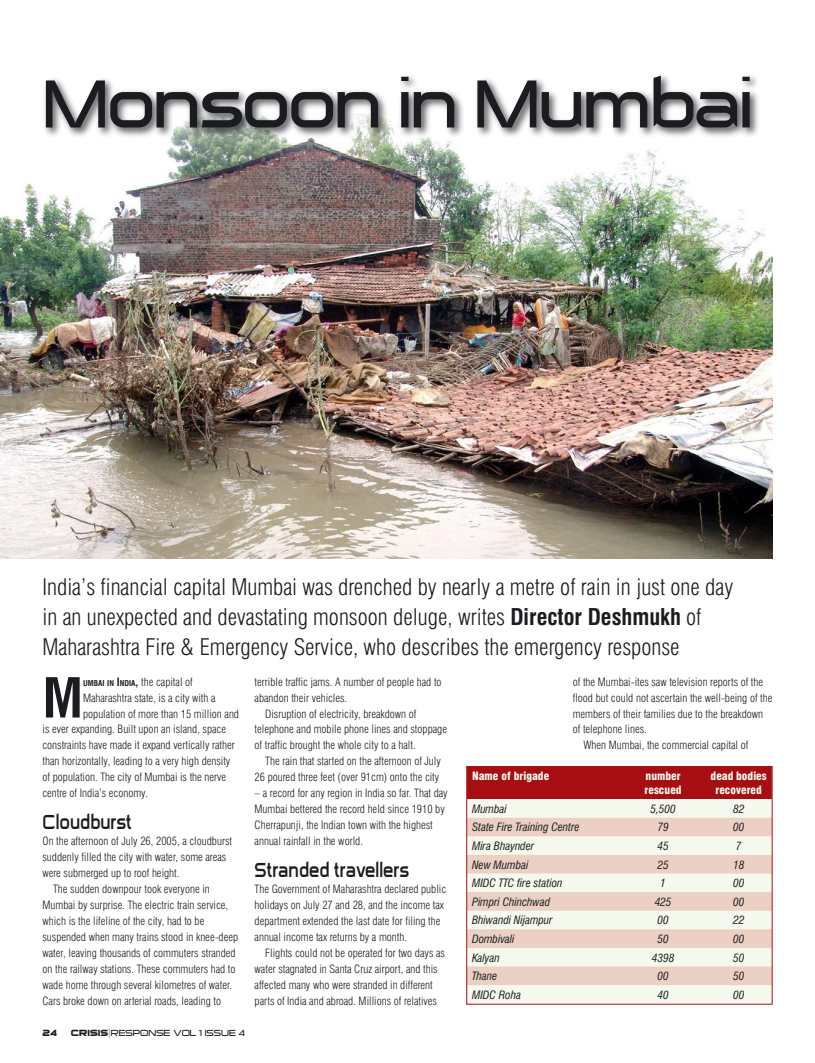
<style>
.page{position:relative;width:815px;height:1063px;background:#fff}
.page>*{position:absolute;margin:0;border:0;box-sizing:border-box;transform-origin:0 0}
.t1{font:67.5px "Sui Generis Delite";letter-spacing:-.025em;color:#1b1c20}
.t2{font:700 condensed 53.62px "Swiss 721 BT";color:#1b1c20}
.t3{font:300 condensed 22.5px/30px "Swiss 721 BT";color:#1b1c20}
.t4{font:20px "Sui Generis Delite Cond";color:#1b1c20}
.t5{font:300 condensed 11.25px/16px "Swiss 721 BT";color:#1b1c20}
.t6{font:italic condensed 11.25px "Swiss 721 BT";color:#1b1c20}
.t7{font:900 condensed 11.25px/13.8px "Swiss 721 BT";color:#f6f9ed}
.t8{font:8.75px "Sui Generis Delite";color:#1b1c20}
.t9{font:700 8.25px "Sui Generis Deluxe";color:#1b1c20;scale:1.05 1}
.t10{font:7.5px "Sui Generis Delite";color:#1b1c20}
.s1{font-weight:700}
.s2{font-weight:700;font-size:7.88px}
.s3{font-family:"Sui Generis Deluxe";font-weight:700;font-size:8.25px}
.s4{font-size:11.25px}
</style>
<div class="page">
<img style="left:0;top:139px;width:772px;height:419px">
<div style="left:41px;top:72px;width:720px;height:67px;background:#1b1c20;opacity:.75"></div>
<div style="left:468px;top:768px;width:302px;height:31px;background:#a60e12"></div>
<div style="left:468px;top:799px;width:302px;height:204px;background:#f6f9ed"></div>
<svg style="left:468px;top:818px;width:302px;height:167px;background:#efe2d5"></svg>
<div style="left:466px;top:766px;width:306px;height:239px;border:1px solid #a60e12"></div>
<h1 class="t1" style="left:43px;top:66px;width:712px">Monsoon in Mumbai</h1>
<p class="t3" style="left:43px;top:572px;width:692px">India’s financial capital Mumbai was drenched by nearly a metre of rain in just one day in an unexpected and devastating monsoon deluge, writes <span class="s1">Director Deshmukh</span> of<br>Maharashtra Fire &amp; Emergency Service, who describes the emergency response</p>
<p class="t5" style="left:573px;top:674px;width:192px">of the Mumbai-ites saw television reports of the</p>
<p class="t5" style="left:573px;top:689px;width:201px">flood but could not ascertain the well-being of the</p>
<p class="t5" style="left:573px;top:705px;width:192px">members of their families due to the breakdown</p>
<p class="t5" style="left:573px;top:721px;width:75px">of telephone lines.</p>
<p class="t5" style="left:583px;top:737px;width:166px">When Mumbai, the commercial capital of</p>
<p class="t7" style="left:472px;top:769px;width:79px">Name of brigade</p>
<p class="t7" style="left:644px;top:769px;width:39px">number rescued</p>
<p class="t7" style="left:711px;top:769px;width:58px;text-align:center">dead bodies recovered</p>
<p class="t6" style="left:472px;top:802px;width:36px">Mumbai</p>
<p class="t6" style="left:650px;top:802px;width:27px">5,500</p>
<p class="t6" style="left:733px;top:802px;width:13px">82</p>
<p class="t6" style="left:472px;top:821px;width:109px">State Fire Training Centre</p>
<p class="t6" style="left:657px;top:821px;width:13px">79</p>
<p class="t6" style="left:733px;top:821px;width:13px">00</p>
<p class="t6" style="left:472px;top:839px;width:64px">Mira Bhaynder</p>
<p class="t6" style="left:657px;top:839px;width:13px">45</p>
<p class="t6" style="left:736px;top:839px;width:7px">7</p>
<p class="t6" style="left:472px;top:858px;width:58px">New Mumbai</p>
<p class="t6" style="left:657px;top:858px;width:13px">25</p>
<p class="t6" style="left:733px;top:858px;width:13px">18</p>
<p class="t6" style="left:472px;top:876px;width:92px">MIDC TTC fire station</p>
<p class="t6" style="left:660px;top:876px;width:7px">1</p>
<p class="t6" style="left:733px;top:876px;width:13px">00</p>
<p class="t6" style="left:472px;top:895px;width:80px">Pimpri Chinchwad</p>
<p class="t6" style="left:655px;top:895px;width:18px">425</p>
<p class="t6" style="left:733px;top:895px;width:13px">00</p>
<p class="t6" style="left:472px;top:913px;width:82px">Bhiwandi Nijampur</p>
<p class="t6" style="left:657px;top:913px;width:13px">00</p>
<p class="t6" style="left:733px;top:913px;width:13px">22</p>
<p class="t6" style="left:472px;top:932px;width:44px">Dombivali</p>
<p class="t6" style="left:657px;top:932px;width:13px">50</p>
<p class="t6" style="left:733px;top:932px;width:13px">00</p>
<p class="t6" style="left:472px;top:951px;width:29px">Kalyan</p>
<p class="t6" style="left:652px;top:951px;width:24px">4398</p>
<p class="t6" style="left:733px;top:951px;width:13px">50</p>
<p class="t6" style="left:472px;top:969px;width:27px">Thane</p>
<p class="t6" style="left:657px;top:969px;width:13px">00</p>
<p class="t6" style="left:733px;top:969px;width:13px">50</p>
<p class="t6" style="left:472px;top:988px;width:51px">MIDC Roha</p>
<p class="t6" style="left:657px;top:988px;width:13px">40</p>
<p class="t6" style="left:733px;top:988px;width:13px">00</p>
<h2 class="t2" style="left:43px;top:666px;width:42px">M</h2>
<p class="t5" style="left:83px;top:674px;width:111px"><span class="s2">UMBAI IN</span> <span class="s1">I</span><span class="s2">NDIA</span><span class="s1">,</span> the capital of</p>
<p class="t5" style="left:255px;top:674px;width:189px">terrible traffic jams. A number of people had to</p>
<p class="t5" style="left:255px;top:689px;width:94px">abandon their vehicles.</p>
<p class="t5" style="left:265px;top:705px;width:153px">Disruption of electricity, breakdown of</p>
<p class="t5" style="left:255px;top:721px;width:194px">telephone and mobile phone lines and stoppage</p>
<p class="t5" style="left:255px;top:737px;width:163px">of traffic brought the whole city to a halt.</p>
<p class="t5" style="left:265px;top:753px;width:177px">The rain that started on the afternoon of July</p>
<p class="t5" style="left:255px;top:769px;width:186px">26 poured three feet (over 91cm) onto the city</p>
<p class="t5" style="left:255px;top:785px;width:195px">– a record for any region in India so far. That day Mumbai bettered the record held since 1910 by Cherrapunji, the Indian town with the highest annual rainfall in the world.</p>
<h3 class="t4" style="left:255px;top:859px;width:156px">Stranded travellers</h3>
<p class="t5" style="left:255px;top:881px;width:193px">The Government of Maharashtra declared public holidays on July 27 and 28, and the income tax department extended the last date for filing the annual income tax returns by a month.</p>
<p class="t5" style="left:255px;top:945px;width:192px;text-indent:11px">Flights could not be operated for two days as water stagnated in Santa Cruz airport, and this affected many who were stranded in different parts of India and abroad. Millions of relatives</p>
<p class="t5" style="left:83px;top:689px;width:134px">Maharashtra state, is a city with a</p>
<p class="t5" style="left:83px;top:705px;width:158px">population of more than 15 million and</p>
<p class="t5" style="left:43px;top:721px;width:185px">is ever expanding. Built upon an island, space</p>
<p class="t5" style="left:43px;top:737px;width:194px">constraints have made it expand vertically rather</p>
<p class="t5" style="left:43px;top:753px;width:189px">than horizontally, leading to a very high density</p>
<p class="t5" style="left:43px;top:769px;width:185px">of population. The city of Mumbai is the nerve</p>
<p class="t5" style="left:43px;top:785px;width:107px">centre of India’s economy.</p>
<h3 class="t4" style="left:43px;top:811px;width:91px">Cloudburst</h3>
<p class="t5" style="left:43px;top:833px;width:191px">On the afternoon of July 26, 2005, a cloudburst</p>
<p class="t5" style="left:43px;top:849px;width:185px">suddenly filled the city with water, some areas</p>
<p class="t5" style="left:43px;top:865px;width:138px">were submerged up to roof height.</p>
<p class="t5" style="left:53px;top:881px;width:158px">The sudden downpour took everyone in</p>
<p class="t5" style="left:43px;top:897px;width:187px">Mumbai by surprise. The electric train service,</p>
<p class="t5" style="left:43px;top:913px;width:163px">which is the lifeline of the city, had to be</p>
<p class="t5" style="left:43px;top:929px;width:197px">suspended when many trains stood in knee-deep</p>
<p class="t5" style="left:43px;top:945px;width:195px">water, leaving thousands of commuters stranded</p>
<p class="t5" style="left:43px;top:961px;width:195px">on the railway stations. These commuters had to</p>
<p class="t5" style="left:43px;top:976px;width:191px">wade home through several kilometres of water.</p>
<p class="t5" style="left:43px;top:992px;width:180px">Cars broke down on arterial roads, leading to</p>
<p class="t9" style="left:43px;top:1028px;width:15px">24</p>
<p class="t8" style="left:71px;top:1028px;width:176px"><span class="s3">CRISIS</span><span class="s4">|</span>RESPONSE VOL 1 ISSUE 4</p>
<p class="t10" style="left:143px;top:1029px;width:5px">+</p>
</div>
